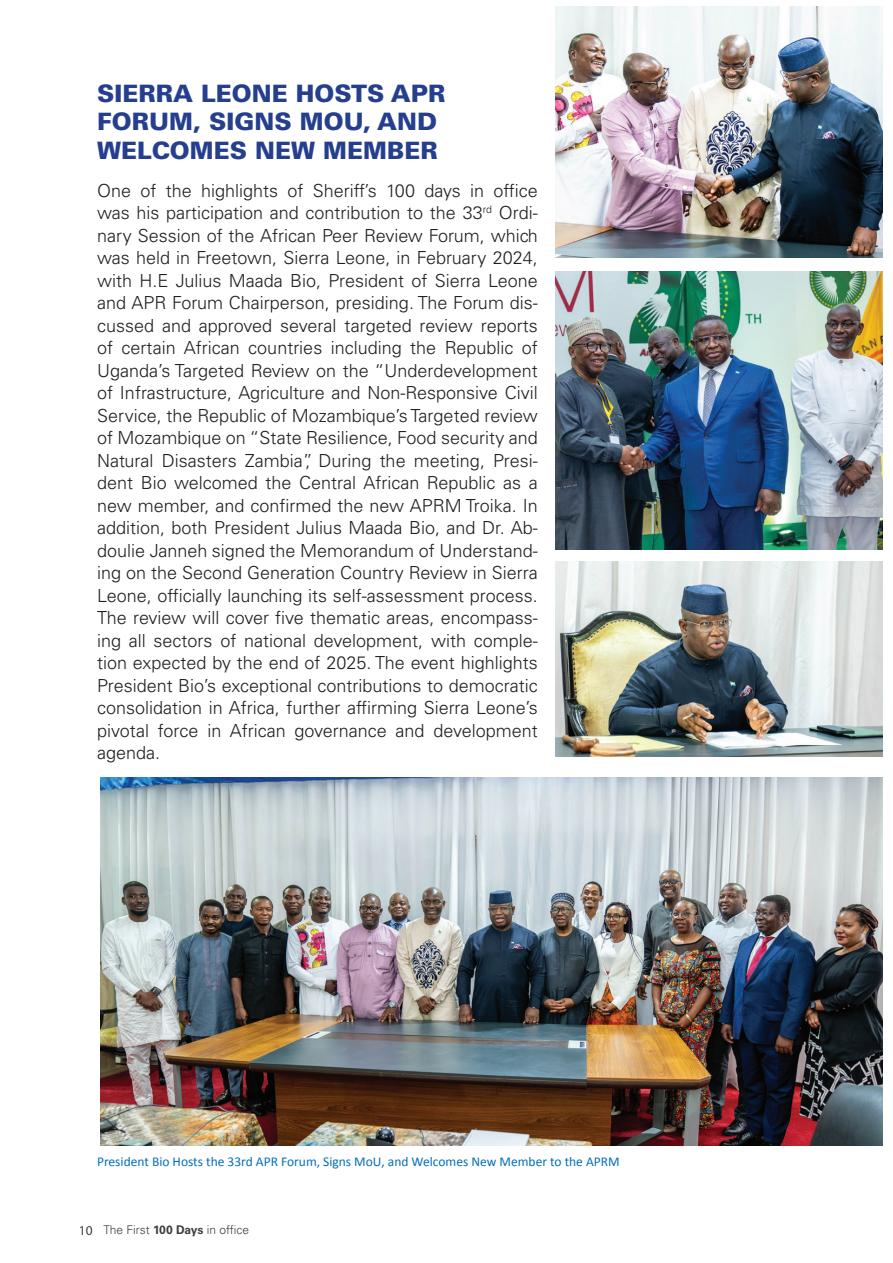
<style>
.page{position:relative;width:893px;height:1263px;background:#fff}
.page>*{position:absolute;margin:0;border:0;box-sizing:border-box;transform-origin:0 0}
.t1{font:900 24px/28.8px "Univers";color:#253f8e}
.t2{font:300 18px/22.5px "Univers";color:#231f20;text-align:justify}
.t3{font:13.5px "Calibri";color:#006fba}
.t4{font:300 12px "Univers";color:#3e3e3f}
.s1{font-family:"Myriad Pro";font-weight:400;font-size:13.5px}
.s2{font-weight:700}
</style>
<div class="page">
<img style="left:556px;top:6px;width:326px;height:251px">
<img style="left:556px;top:272px;width:326px;height:277px">
<img style="left:556px;top:562px;width:326px;height:194px">
<img style="left:101px;top:777px;width:781px;height:369px">
<h1 class="t1" style="left:97px;top:78px;width:350px">SIERRA LEONE HOSTS APR<br>FORUM, SIGNS MOU, AND<br>WELCOMES NEW MEMBER</h1>
<p class="t2" style="left:97px;top:179px;width:442px">One of the highlights of Sheriff’s 100 days in office was his participation and contribution to the 33<sup>rd</sup> Ordi&shy;nary Session of the African Peer Review Forum, which was held in Freetown, Sierra Leone, in February 2024, with H.E Julius Maada Bio, President of Sierra Leone and APR Forum Chairperson, presiding. The Forum dis&shy;cussed and approved several targeted review reports of certain African countries including the Republic of Uganda’s Targeted Review on the “Underdevelopment of Infrastructure, Agriculture and Non-Responsive Civil Service, the Republic of Mozambique’s Targeted review of Mozambique on “State Resilience, Food security and Natural Disasters Zambia”, During the meeting, Presi&shy;dent Bio welcomed the Central African Republic as a new member, and confirmed the new APRM Troika. In addition, both President Julius Maada Bio, and Dr. Ab&shy;doulie Janneh signed the Memorandum of Understand&shy;ing on the Second Generation Country Review in Sierra Leone, officially launching its self-assessment process.<br>The review will cover five thematic areas, encompass&shy;ing all sectors of national development, with comple&shy;tion expected by the end of 2025. The event highlights President Bio’s exceptional contributions to democratic consolidation in Africa, further affirming Sierra Leone’s pivotal force in African governance and development agenda.</p>
<p class="t3" style="left:97px;top:1152px;width:524px">President Bio Hosts the 33rd APR Forum, Signs MoU, and Welcomes New Member to the APRM</p>
<p class="t4" style="left:79px;top:1222px;width:172px"><span class="s1">10</span> The First <span class="s2">100 Days</span> in office</p>
</div>
